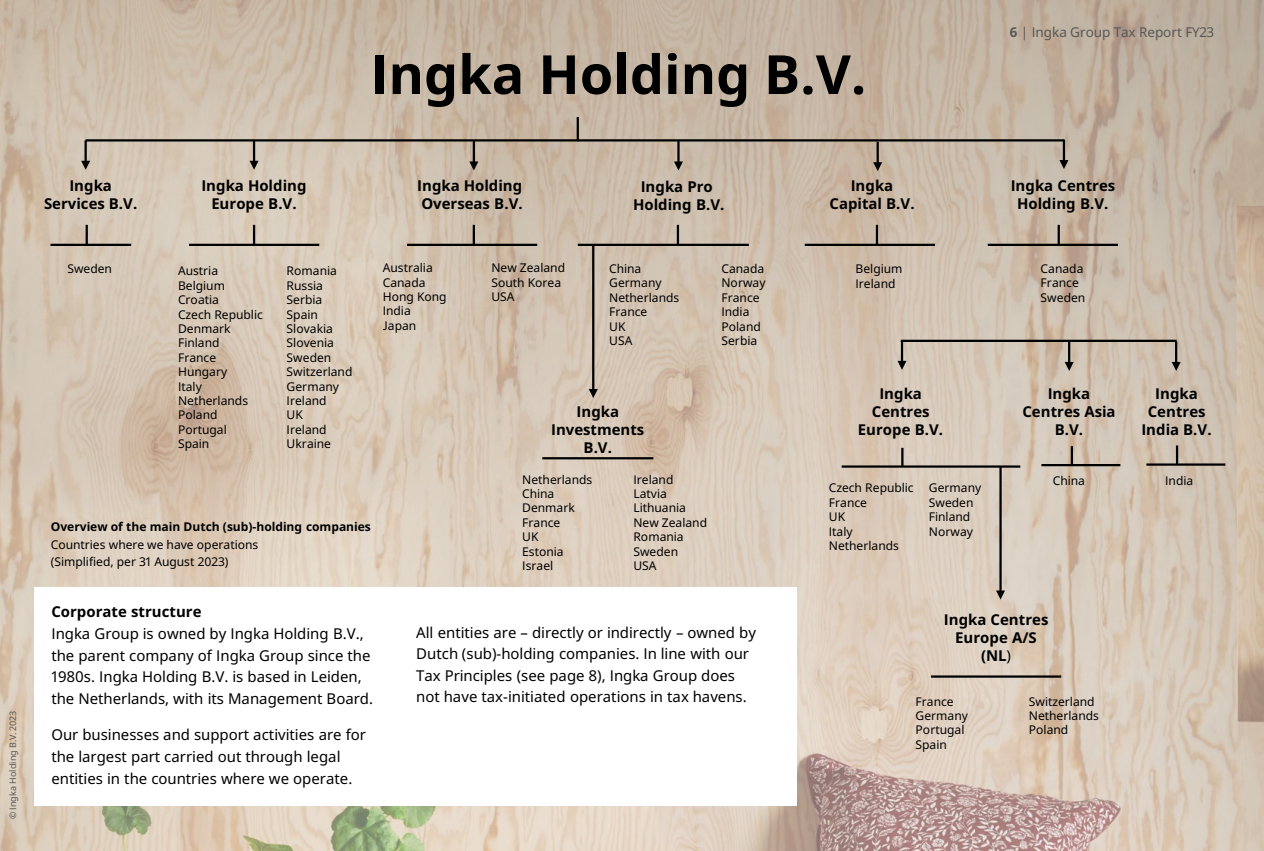
<style>
.page{position:relative;width:1264px;height:851px;background:#fff}
.page>*{position:absolute;margin:0;border:0;box-sizing:border-box;transform-origin:0 0}
.t1{font:700 54px "Noto IKEA Latin";color:#000}
.t2{font:15px/21.6px "Noto IKEA Latin";letter-spacing:-.005em;color:#000}
.t3{font:700 15px/18px "Noto IKEA Latin";color:#000;text-align:center}
.t4{font:13.5px "Noto IKEA Latin";letter-spacing:-.005em;color:#575756}
.t5{font:12px/14.4px "Noto IKEA Latin";color:#000}
.t6{font:700 12px/17.2px "Noto IKEA Latin";letter-spacing:-.005em;color:#000}
.t7{font:9px "Noto IKEA Latin";color:#575756}
.s1{font-weight:700}
.s2{font-weight:400}
</style>
<div class="page">
<div style="left:0;top:0;width:1263px;height:850px;background:#fff;opacity:.43"></div>
<div style="left:34px;top:587px;width:762px;height:218px;background:#fff"></div>
<hr style="left:86px;top:139px;width:978px;height:2px;background:#000">
<hr style="left:84px;top:140px;width:3px;height:22px;background:#000">
<svg style="left:81px;top:161px;width:9px;height:9px"></svg>
<hr style="left:253px;top:140px;width:2px;height:22px;background:#000">
<svg style="left:249px;top:161px;width:9px;height:9px"></svg>
<hr style="left:472px;top:141px;width:3px;height:22px;background:#000">
<svg style="left:469px;top:161px;width:9px;height:9px"></svg>
<hr style="left:677px;top:141px;width:2px;height:22px;background:#000">
<svg style="left:673px;top:161px;width:9px;height:9px"></svg>
<hr style="left:876px;top:142px;width:2px;height:22px;background:#000">
<svg style="left:873px;top:162px;width:9px;height:9px"></svg>
<hr style="left:1062px;top:140px;width:2px;height:21px;background:#000">
<svg style="left:1059px;top:160px;width:9px;height:9px"></svg>
<hr style="left:189px;top:244px;width:130px;height:2px;background:#000">
<hr style="left:577px;top:244px;width:171px;height:2px;background:#000">
<hr style="left:50px;top:244px;width:81px;height:2px;background:#000">
<hr style="left:407px;top:244px;width:130px;height:2px;background:#000">
<hr style="left:804px;top:244px;width:130px;height:2px;background:#000">
<hr style="left:987px;top:244px;width:130px;height:2px;background:#000">
<svg style="left:86px;top:225px;width:2px;height:19px"></svg>
<svg style="left:253px;top:225px;width:2px;height:19px"></svg>
<hr style="left:472px;top:225px;width:3px;height:19px;background:#000">
<hr style="left:676px;top:225px;width:3px;height:19px;background:#000">
<svg style="left:875px;top:225px;width:2px;height:19px"></svg>
<svg style="left:1057px;top:225px;width:2px;height:19px"></svg>
<hr style="left:542px;top:457px;width:111px;height:2px;background:#000">
<hr style="left:592px;top:245px;width:2px;height:145px;background:#000">
<svg style="left:588px;top:389px;width:9px;height:9px"></svg>
<hr style="left:900px;top:340px;width:276px;height:2px;background:#000">
<hr style="left:900px;top:340px;width:2px;height:22px;background:#000">
<svg style="left:897px;top:361px;width:9px;height:9px"></svg>
<hr style="left:1067px;top:341px;width:3px;height:22px;background:#000">
<svg style="left:1064px;top:362px;width:9px;height:9px"></svg>
<hr style="left:1174px;top:341px;width:2px;height:22px;background:#000">
<svg style="left:1171px;top:362px;width:9px;height:9px"></svg>
<hr style="left:841px;top:465px;width:179px;height:2px;background:#000">
<svg style="left:901px;top:448px;width:2px;height:18px"></svg>
<hr style="left:1041px;top:464px;width:79px;height:2px;background:#000">
<svg style="left:1070px;top:446px;width:2px;height:18px"></svg>
<hr style="left:1146px;top:463px;width:78px;height:2px;background:#000">
<svg style="left:1175px;top:445px;width:2px;height:19px"></svg>
<hr style="left:999px;top:467px;width:2px;height:125px;background:#000">
<svg style="left:995px;top:590px;width:9px;height:9px"></svg>
<hr style="left:930px;top:675px;width:130px;height:2px;background:#000">
<hr style="left:576px;top:117px;width:2px;height:24px;background:#000">
<p class="t1" style="left:370px;top:36px;width:497px">Ingka Holding B.V.</p>
<p class="t4" style="left:1009px;top:23px;width:206px"><span class="s1">6</span> | Ingka Group Tax Report FY23</p>
<p class="t7" style="left:7px;top:819px;width:110px;rotate:-90deg">© Ingka Holding B.V. 2023</p>
<p class="t3" style="left:44px;top:176px;width:95px">Ingka<br>Services B.V.</p>
<p class="t3" style="left:201px;top:176px;width:107px">Ingka Holding<br>Europe B.V.</p>
<p class="t3" style="left:417px;top:176px;width:107px">Ingka Holding</p>
<p class="t3" style="left:421px;top:194px;width:103px">Overseas B.V.</p>
<p class="t3" style="left:640px;top:177px;width:74px">Ingka Pro</p>
<p class="t3" style="left:633px;top:195px;width:93px">Holding B.V.</p>
<p class="t5" style="left:67px;top:261px;width:46px">Sweden</p>
<p class="t5" style="left:178px;top:263px;width:42px">Austria</p>
<p class="t5" style="left:178px;top:278px;width:48px">Belgium</p>
<p class="t5" style="left:178px;top:292px;width:42px">Croatia</p>
<p class="t5" style="left:178px;top:306px;width:86px">Czech Republic</p>
<p class="t5" style="left:178px;top:321px;width:54px">Denmark</p>
<p class="t5" style="left:178px;top:335px;width:43px">Finland</p>
<p class="t5" style="left:178px;top:350px;width:40px">France</p>
<p class="t5" style="left:178px;top:364px;width:51px">Hungary</p>
<p class="t5" style="left:178px;top:378px;width:25px">Italy</p>
<p class="t5" style="left:178px;top:393px;width:72px">Netherlands</p>
<p class="t5" style="left:178px;top:407px;width:41px">Poland</p>
<p class="t5" style="left:178px;top:422px;width:50px">Portugal</p>
<p class="t5" style="left:178px;top:436px;width:33px">Spain</p>
<p class="t5" style="left:286px;top:263px;width:52px">Romania</p>
<p class="t5" style="left:286px;top:278px;width:38px">Russia</p>
<p class="t5" style="left:286px;top:292px;width:37px">Serbia</p>
<p class="t5" style="left:286px;top:306px;width:33px">Spain</p>
<p class="t5" style="left:286px;top:321px;width:48px">Slovakia</p>
<p class="t5" style="left:286px;top:335px;width:49px">Slovenia</p>
<p class="t5" style="left:286px;top:350px;width:46px">Sweden</p>
<p class="t5" style="left:286px;top:364px;width:67px">Switzerland</p>
<p class="t5" style="left:286px;top:378px;width:54px">Germany</p>
<p class="t5" style="left:286px;top:393px;width:41px">Ireland</p>
<p class="t5" style="left:286px;top:407px;width:18px">UK</p>
<p class="t5" style="left:286px;top:422px;width:41px">Ireland</p>
<p class="t5" style="left:286px;top:436px;width:46px">Ukraine</p>
<p class="t6" style="left:51px;top:518px;width:321px">Overview of the main Dutch (sub)-holding companies<br><span class="s2">Countries where we have operations</span></p>
<p class="t5" style="left:51px;top:554px;width:179px">(Simplified, per 31 August 2023)</p>
<p class="t3" style="left:51px;top:602px;width:152px">Corporate structure</p>
<p class="t2" style="left:51px;top:622px;width:323px">Ingka Group is owned by Ingka Holding B.V., the parent company of Ingka Group since the 1980s. Ingka Holding B.V. is based in Leiden, the Netherlands, with its Management Board.</p>
<p class="t2" style="left:51px;top:723px;width:316px">Our businesses and support activities are for the largest part carried out through legal entities in the countries where we operate.</p>
<p class="t5" style="left:383px;top:260px;width:51px">Australia</p>
<p class="t5" style="left:383px;top:274px;width:44px">Canada</p>
<p class="t5" style="left:383px;top:289px;width:65px">Hong Kong</p>
<p class="t5" style="left:383px;top:303px;width:30px">India</p>
<p class="t5" style="left:383px;top:318px;width:35px">Japan</p>
<p class="t5" style="left:491px;top:260px;width:75px">New Zealand</p>
<p class="t5" style="left:491px;top:274px;width:71px">South Korea</p>
<p class="t5" style="left:491px;top:289px;width:25px">USA</p>
<p class="t5" style="left:609px;top:261px;width:34px">China</p>
<p class="t5" style="left:609px;top:275px;width:54px">Germany</p>
<p class="t5" style="left:609px;top:290px;width:72px">Netherlands</p>
<p class="t5" style="left:609px;top:304px;width:40px">France</p>
<p class="t5" style="left:609px;top:318px;width:25px">UK<br>USA</p>
<p class="t5" style="left:721px;top:261px;width:44px">Canada</p>
<p class="t5" style="left:721px;top:275px;width:46px">Norway</p>
<p class="t5" style="left:721px;top:290px;width:40px">France</p>
<p class="t5" style="left:721px;top:304px;width:30px">India</p>
<p class="t5" style="left:721px;top:318px;width:41px">Poland</p>
<p class="t5" style="left:721px;top:333px;width:37px">Serbia</p>
<p class="t3" style="left:576px;top:402px;width:44px">Ingka</p>
<p class="t3" style="left:551px;top:420px;width:95px">Investments<br>B.V.</p>
<p class="t5" style="left:522px;top:471px;width:72px">Netherlands</p>
<p class="t5" style="left:522px;top:486px;width:34px">China</p>
<p class="t5" style="left:522px;top:500px;width:54px">Denmark</p>
<p class="t5" style="left:522px;top:515px;width:40px">France</p>
<p class="t5" style="left:522px;top:529px;width:18px">UK</p>
<p class="t5" style="left:522px;top:543px;width:43px">Estonia</p>
<p class="t5" style="left:522px;top:558px;width:33px">Israel</p>
<p class="t5" style="left:633px;top:471px;width:41px">Ireland</p>
<p class="t5" style="left:633px;top:486px;width:35px">Latvia</p>
<p class="t5" style="left:633px;top:500px;width:54px">Lithuania</p>
<p class="t5" style="left:633px;top:515px;width:75px">New Zealand</p>
<p class="t5" style="left:633px;top:529px;width:52px">Romania</p>
<p class="t5" style="left:633px;top:543px;width:46px">Sweden</p>
<p class="t5" style="left:633px;top:558px;width:25px">USA</p>
<p class="t2" style="left:416px;top:620px;width:341px">All entities are – directly or indirectly – owned by Dutch (sub)-holding companies. In line with our Tax Principles (see page 8), Ingka Group does not have tax-initiated operations in tax havens.</p>
<p class="t3" style="left:829px;top:176px;width:87px">Ingka<br>Capital B.V.</p>
<p class="t3" style="left:1010px;top:176px;width:106px">Ingka Centres<br>Holding B.V.</p>
<p class="t5" style="left:855px;top:261px;width:48px">Belgium</p>
<p class="t5" style="left:855px;top:276px;width:41px">Ireland</p>
<p class="t5" style="left:1040px;top:261px;width:44px">Canada</p>
<p class="t5" style="left:1040px;top:275px;width:40px">France</p>
<p class="t5" style="left:1040px;top:290px;width:46px">Sweden</p>
<p class="t3" style="left:857px;top:384px;width:87px">Ingka<br>Centres<br>Europe B.V.</p>
<p class="t3" style="left:1022px;top:384px;width:95px">Ingka<br>Centres Asia<br>B.V.</p>
<p class="t3" style="left:1141px;top:384px;width:72px">Ingka<br>Centres<br>India B.V.</p>
<p class="t5" style="left:828px;top:480px;width:86px">Czech Republic</p>
<p class="t5" style="left:828px;top:494px;width:40px">France</p>
<p class="t5" style="left:828px;top:509px;width:18px">UK</p>
<p class="t5" style="left:828px;top:523px;width:25px">Italy</p>
<p class="t5" style="left:828px;top:538px;width:72px">Netherlands</p>
<p class="t5" style="left:928px;top:480px;width:54px">Germany</p>
<p class="t5" style="left:928px;top:494px;width:46px">Sweden</p>
<p class="t5" style="left:928px;top:509px;width:43px">Finland</p>
<p class="t5" style="left:928px;top:523px;width:46px">Norway</p>
<p class="t5" style="left:1052px;top:473px;width:34px">China</p>
<p class="t5" style="left:1164px;top:473px;width:30px">India</p>
<p class="t3" style="left:943px;top:609px;width:106px">Ingka Centres<br>Europe A/S (NL<span class="s2">)</span></p>
<p class="t5" style="left:915px;top:693px;width:40px">France</p>
<p class="t5" style="left:915px;top:708px;width:54px">Germany</p>
<p class="t5" style="left:915px;top:722px;width:50px">Portugal</p>
<p class="t5" style="left:915px;top:736px;width:33px">Spain</p>
<p class="t5" style="left:1028px;top:693px;width:67px">Switzerland</p>
<p class="t5" style="left:1028px;top:708px;width:72px">Netherlands</p>
<p class="t5" style="left:1028px;top:722px;width:41px">Poland</p>
</div>
